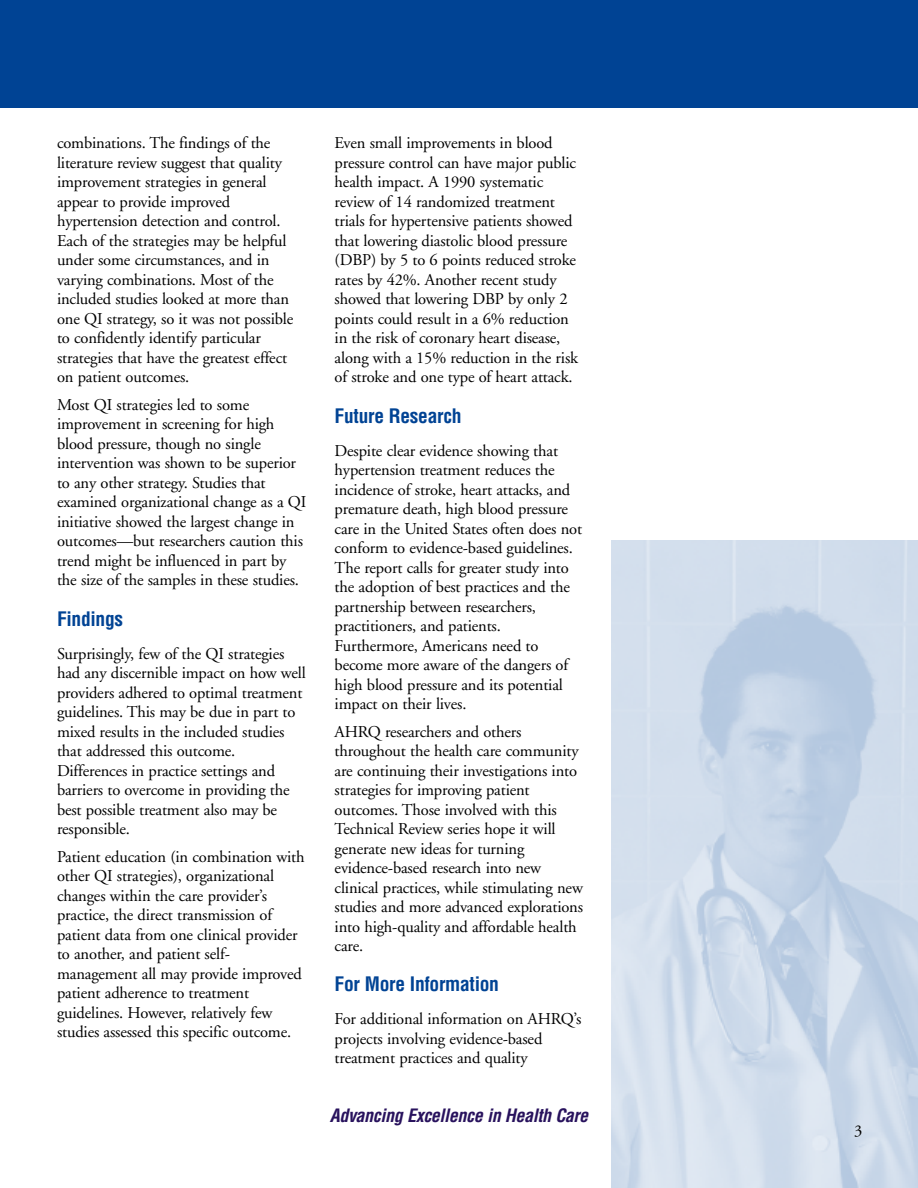
<style>
.page{position:relative;width:918px;height:1188px;background:#fff}
.page>*{position:absolute;margin:0;border:0;box-sizing:border-box;transform-origin:0 0}
.t1{font:700 condensed 19.5px "Helvetica";letter-spacing:-.015em;color:#004394}
.t2{font:italic 700 condensed 18px "Helvetica";letter-spacing:-.02em;color:#28125d}
.t3{font:16.5px/19.5px "Adobe Garamond";letter-spacing:-.01em;color:#000}
</style>
<div class="page">
<div style="left:0;top:0;width:918px;height:108px;background:#004394"></div>
<img style="left:612px;top:540px;width:306px;height:648px">
<p class="t3" style="left:57px;top:135px;width:238px">combinations. The findings of the literature review suggest that quality improvement strategies in general appear to provide improved hypertension detection and control.<br>Each of the strategies may be helpful under some circumstances, and in varying combinations. Most of the included studies looked at more than one QI strategy, so it was not possible to confidently identify particular strategies that have the greatest effect on patient outcomes.</p>
<p class="t3" style="left:57px;top:396px;width:251px">Most QI strategies led to some improvement in screening for high blood pressure, though no single intervention was shown to be superior to any other strategy. Studies that examined organizational change as a QI initiative showed the largest change in outcomes—but researchers caution this trend might be influenced in part by the size of the samples in these studies.</p>
<p class="t1" style="left:57px;top:608px;width:68px">Findings</p>
<p class="t3" style="left:57px;top:645px;width:250px">Surprisingly, few of the QI strategies had any discernible impact on how well providers adhered to optimal treatment guidelines. This may be due in part to mixed results in the included studies that addressed this outcome.<br>Differences in practice settings and barriers to overcome in providing the best possible treatment also may be responsible.</p>
<p class="t3" style="left:57px;top:848px;width:249px">Patient education (in combination with other QI strategies), organizational changes within the care provider’s practice, the direct transmission of patient data from one clinical provider to another, and patient self&shy;management all may provide improved patient adherence to treatment guidelines. However, relatively few studies assessed this specific outcome.</p>
<p class="t3" style="left:335px;top:135px;width:245px">Even small improvements in blood pressure control can have major public health impact. A 1990 systematic review of 14 randomized treatment trials for hypertensive patients showed that lowering diastolic blood pressure (DBP) by 5 to 6 points reduced stroke rates by 42%. Another recent study showed that lowering DBP by only 2 points could result in a 6% reduction in the risk of coronary heart disease, along with a 15% reduction in the risk of stroke and one type of heart attack.</p>
<p class="t1" style="left:335px;top:404px;width:128px">Future Research</p>
<p class="t3" style="left:335px;top:442px;width:249px">Despite clear evidence showing that hypertension treatment reduces the incidence of stroke, heart attacks, and premature death, high blood pressure care in the United States often does not conform to evidence-based guidelines.<br>The report calls for greater study into the adoption of best practices and the partnership between researchers, practitioners, and patients.<br>Furthermore, Americans need to become more aware of the dangers of high blood pressure and its potential impact on their lives.</p>
<p class="t3" style="left:335px;top:723px;width:250px">AHRQ researchers and others throughout the health care community are continuing their investigations into strategies for improving patient outcomes. Those involved with this Technical Review series hope it will generate new ideas for turning evidence-based research into new clinical practices, while stimulating new studies and more advanced explorations into high-quality and affordable health care.</p>
<p class="t1" style="left:335px;top:973px;width:166px">For More Information</p>
<p class="t3" style="left:335px;top:1011px;width:248px">For additional information on AHRQ’s projects involving evidence-based treatment practices and quality</p>
<p class="t2" style="left:330px;top:1105px;width:260px">Advancing Excellence in Health Care</p>
<p class="t3" style="left:854px;top:1122px;width:10px">3</p>
</div>
